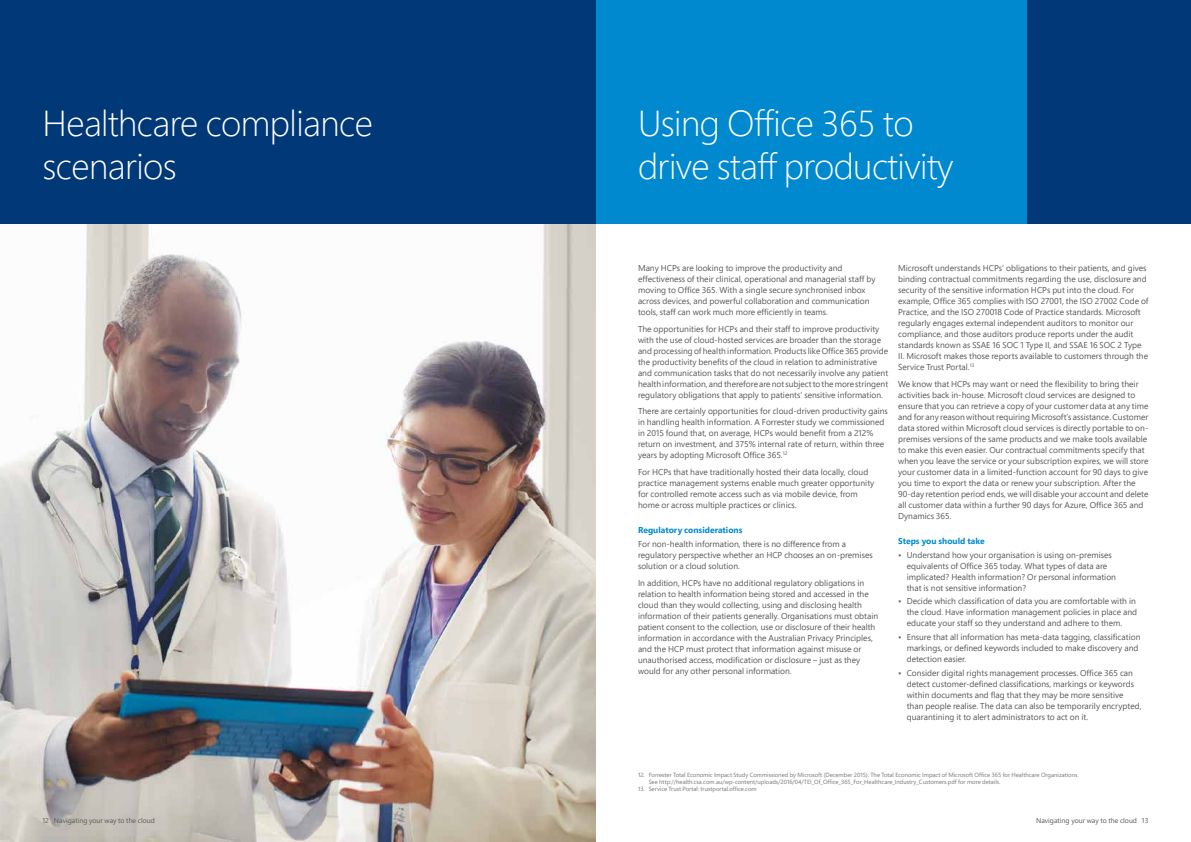
<style>
.page{position:relative;width:1191px;height:842px;background:#fff}
.page>*{position:absolute;margin:0;border:0;box-sizing:border-box;transform-origin:0 0}
.t1{font:300 36px/43.2px "Segoe Pro";letter-spacing:-.015em;color:#fff}
.t2{font:8.5px/11px "Segoe Pro";color:#58595b}
.t3{font:700 8.5px "Segoe Pro";color:#0089cf}
.t4{font:7px "Segoe Pro";color:#58595b}
.t5{font:6px/7px "Segoe Pro";color:#77787b}
</style>
<div class="page">
<img style="left:0;top:224px;width:596px;height:618px">
<div style="left:0;top:0;width:596px;height:224px;background:#003878"></div>
<div style="left:1026px;top:0;width:165px;height:224px;background:#003878"></div>
<div style="left:596px;top:0;width:430px;height:224px;background:#0089cf"></div>
<h1 class="t1" style="left:43px;top:101px;width:332px">Healthcare compliance scenarios</h1>
<h1 class="t1" style="left:638px;top:101px;width:317px">Using Office 365 to drive staff productivity</h1>
<p class="t2" style="left:638px;top:262px;width:239px">Many HCPs are looking to improve the productivity and effectiveness of their clinical, operational and managerial staff by moving to Office 365. With a single secure synchronised inbox across devices, and powerful collaboration and communication tools, staff can work much more efficiently in teams.</p>
<p class="t2" style="left:638px;top:323px;width:252px">The opportunities for HCPs and their staff to improve productivity with the use of cloud-hosted services are broader than the storage and processing of health information. Products like Office 365 provide the productivity benefits of the cloud in relation to administrative and communication tasks that do not necessarily involve any patient health information, and therefore are not subject to the more stringent regulatory obligations that apply to patients’ sensitive information.</p>
<p class="t2" style="left:638px;top:405px;width:251px">There are certainly opportunities for cloud-driven productivity gains in handling health information. A Forrester study we commissioned in 2015 found that, on average, HCPs would benefit from a 212% return on investment, and 375% internal rate of return, within three years by adopting Microsoft Office 365.<sup>12</sup></p>
<p class="t2" style="left:638px;top:466px;width:238px">For HCPs that have traditionally hosted their data locally, cloud practice management systems enable much greater opportunity for controlled remote access such as via mobile device, from home or across multiple practices or clinics.</p>
<p class="t3" style="left:638px;top:524px;width:106px">Regulatory considerations</p>
<p class="t2" style="left:638px;top:538px;width:236px">For non-health information, there is no difference from a regulatory perspective whether an HCP chooses an on-premises solution or a cloud solution.</p>
<p class="t2" style="left:638px;top:577px;width:242px">In addition, HCPs have no additional regulatory obligations in relation to health information being stored and accessed in the cloud than they would collecting, using and disclosing health information of their patients generally. Organisations must obtain patient consent to the collection, use or disclosure of their health information in accordance with the Australian Privacy Principles, and the HCP must protect that information against misuse or unauthorised access, modification or disclosure – just as they would for any other personal information.</p>
<p class="t2" style="left:898px;top:262px;width:252px">Microsoft understands HCPs’ obligations to their patients, and gives binding contractual commitments regarding the use, disclosure and security of the sensitive information HCPs put into the cloud. For example, Office 365 complies with ISO 27001, the ISO 27002 Code of Practice, and the ISO 270018 Code of Practice standards. Microsoft regularly engages external independent auditors to monitor our compliance, and those auditors produce reports under the audit standards known as SSAE 16 SOC 1 Type II, and SSAE 16 SOC 2 Type II. Microsoft makes those reports available to customers through the Service Trust Portal.<sup>13</sup></p>
<p class="t2" style="left:898px;top:378px;width:252px">We know that HCPs may want or need the flexibility to bring their activities back in-house. Microsoft cloud services are designed to ensure that you can retrieve a copy of your customer data at any time and for any reason without requiring Microsoft’s assistance. Customer data stored within Microsoft cloud services is directly portable to on&shy;premises versions of the same products and we make tools available to make this even easier. Our contractual commitments specify that when you leave the service or your subscription expires, we will store your customer data in a limited-function account for 90 days to give you time to export the data or renew your subscription. After the 90-day retention period ends, we will disable your account and delete all customer data within a further 90 days for Azure, Office 365 and Dynamics 365.</p>
<p class="t3" style="left:898px;top:535px;width:88px">Steps you should take</p>
<p class="t2" style="left:906px;top:549px;width:211px;text-indent:-8px">• Understand how your organisation is using on-premises equivalents of Office 365 today. What types of data are implicated? Health information? Or personal information that is not sensitive information?</p>
<p class="t2" style="left:906px;top:596px;width:232px;text-indent:-8px">• Decide which classification of data you are comfortable with in the cloud. Have information management policies in place and educate your staff so they understand and adhere to them.</p>
<p class="t2" style="left:906px;top:631px;width:235px;text-indent:-8px">• Ensure that all information has meta-data tagging, classification markings, or defined keywords included to make discovery and detection easier.</p>
<p class="t2" style="left:906px;top:667px;width:236px;text-indent:-8px">• Consider digital rights management processes. Office 365 can detect customer-defined classifications, markings or keywords within documents and flag that they may be more sensitive than people realise. The data can also be temporarily encrypted, quarantining it to alert administrators to act on it.</p>
<p class="t5" style="left:648px;top:771px;width:431px;text-indent:-11px">12. Forrester Total Economic Impact Study Commissioned by Microsoft (December 2015): The Total Economic Impact of Microsoft Office 365 for Healthcare Organizations.<br>See http://health.csa.com.au/wp-content/uploads/2016/04/TEI_Of_Office_365_For_Healthcare_Industry_Customers.pdf for more details.</p>
<p class="t5" style="left:638px;top:785px;width:120px">13. Service Trust Portal: trustportal.office.com</p>
<p class="t4" style="left:43px;top:816px;width:114px">12 Navigating your way to the cloud</p>
<p class="t4" style="left:1036px;top:816px;width:114px">Navigating your way to the cloud 13</p>
</div>
